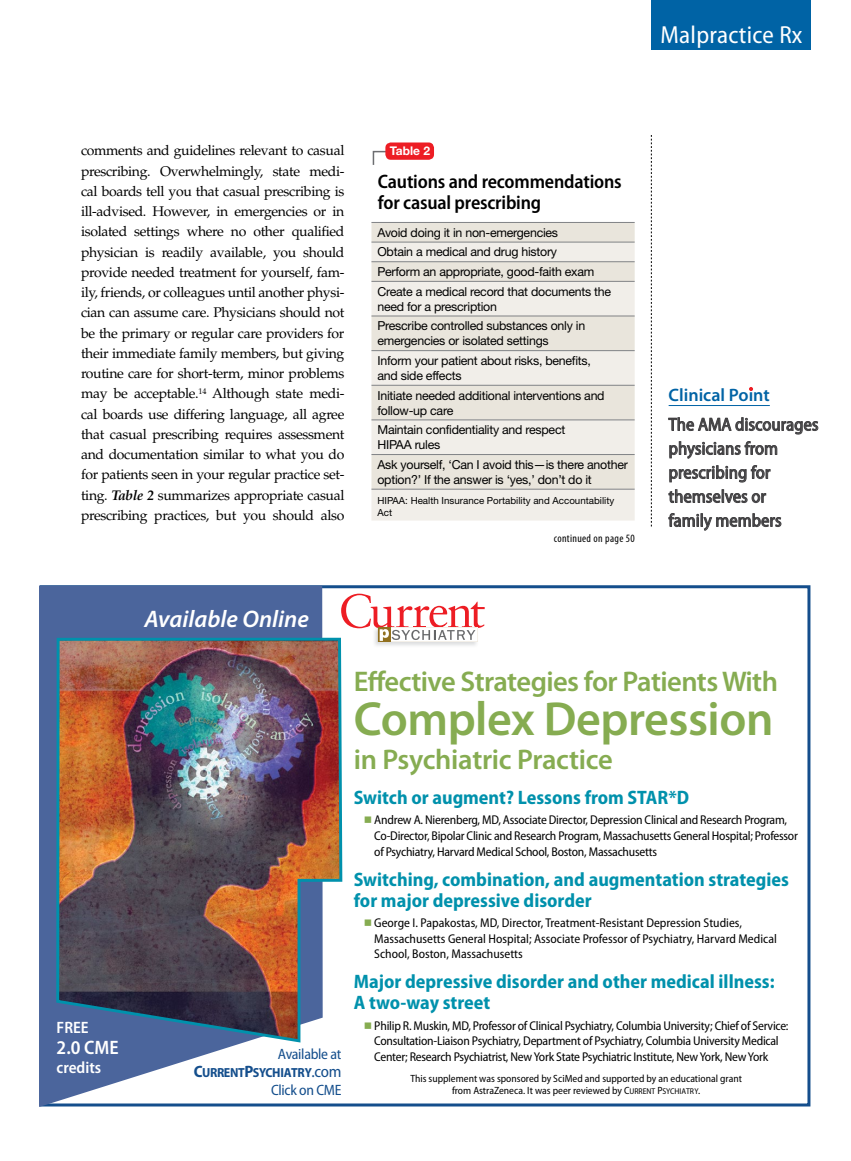
<style>
.page{position:relative;width:851px;height:1161px;background:#fff}
.page>*{position:absolute;margin:0;border:0;box-sizing:border-box;transform-origin:0 0}
.t1{font:600 48px "Myriad Pro";letter-spacing:-.01em;color:#86ac51}
.t2{font:600 28.5px "Myriad Pro";letter-spacing:-.02em;color:#86ac51}
.t3{font:semi-condensed 24.75px "Myriad Pro";letter-spacing:.01em;color:#fff}
.t4{font:italic 600 24px "Myriad Pro";color:#fff}
.t5{font:700 semi-condensed 19.5px/21px "Myriad Pro";color:#0091ac}
.Table_Title{font:600 semi-condensed 19.5px/21px "Myriad Pro";letter-spacing:-.01em;color:#000}
.t6{font:600 semi-condensed 19.5px "Myriad Pro";color:#fff}
.Clinical_Point{font:semi-condensed 18px/24px "Myriad Pro";letter-spacing:.005em;color:#414042}
.t7{font:600 18px "Myriad Pro";color:#0063a5}
.t8{font:600 semi-condensed 16.5px "Myriad Pro";color:#fff}
.t9{font:semi-condensed 15px "Myriad Pro";letter-spacing:-.02em;color:#144e8c}
.Body_1{font:14.1px/20.2px "Palatino LT Std";letter-spacing:-.025em;color:#000;text-align:justify}
.t10{font:13.2px "Myriad Pro Bold Semi Cn SC800";letter-spacing:-.025em;color:#144e8c}
.t11{font:semi-condensed 12.75px/15.8px "Myriad Pro";letter-spacing:-.02em;color:#000}
.t12{font:semi-condensed 12.75px/15.8px "Myriad Pro";color:#000}
.Table_Text{font:12.3px/15px "Helvetica Neue LT Std";letter-spacing:-.02em;color:#000}
.t13{font:700 12px "Helvetica Neue LT Std";color:#fff}
.t14{font:condensed 11.25px "Myriad Pro";letter-spacing:.03em;color:#000}
.t15{font:semi-condensed 10.5px/12px "Myriad Pro";color:#000;text-align:center}
.Source{font:9.75px/12px "Helvetica Neue LT Std";color:#000}
.s1{font-weight:700;font-style:italic}
.s2{font-size:16.5px}
.s3{font-family:"Myriad Pro";font-stretch:semi-condensed;font-size:16.5px}
.s4{font-family:"Universal Std Newswith Comm Pi";font-stretch:normal;color:#86ac51}
.s5{font-family:"Myriad Pro Semi Cn SC800";font-stretch:normal}
.s6{font-family:"Myriad Pro Semi Cn SC800";font-stretch:normal;font-size:8.4px}
</style>
<div class="page">
<svg style="left:651px;top:135px;width:1px;height:391px"></svg>
<hr style="left:668px;top:405px;width:101px;height:1px;background:#0063a5">
<svg style="left:668px;top:417px;width:150px;height:18px"></svg>
<svg style="left:669px;top:441px;width:108px;height:18px"></svg>
<svg style="left:669px;top:465px;width:101px;height:18px"></svg>
<svg style="left:668px;top:489px;width:98px;height:15px"></svg>
<svg style="left:668px;top:513px;width:113px;height:18px"></svg>
<svg style="left:749px;top:387px;width:4px;height:4px"></svg>
<div style="left:651px;top:0;width:159px;height:49px;background:#0063a5"></div>
<div style="left:371px;top:223px;width:263px;height:19px;background:#e9e5dc"></div>
<svg style="left:371px;top:243px;width:263px;height:278px;background:#ece9e2"></svg>
<hr style="left:371px;top:222px;width:263px;height:1px;background:#808285">
<hr style="left:371px;top:489px;width:263px;height:1px;background:#808285">
<hr style="left:371px;top:420px;width:263px;height:1px;background:#808285">
<hr style="left:371px;top:454px;width:263px;height:1px;background:#808285">
<hr style="left:371px;top:350px;width:263px;height:1px;background:#808285">
<hr style="left:371px;top:385px;width:263px;height:1px;background:#808285">
<hr style="left:371px;top:281px;width:263px;height:1px;background:#808285">
<hr style="left:371px;top:316px;width:263px;height:1px;background:#808285">
<hr style="left:371px;top:242px;width:263px;height:1px;background:#808285">
<hr style="left:371px;top:261px;width:263px;height:1px;background:#808285">
<svg style="left:372px;top:150px;width:15px;height:15px"></svg>
<div style="left:385px;top:142px;width:49px;height:18px;background:#ed1d24;border-radius:5px"></div>
<svg style="left:39px;top:586px;width:283px;height:521px;fill:#4b659c"></svg>
<svg style="left:341px;top:594px;width:143px;height:48px"></svg>
<img style="left:55px;top:636px;width:289px;height:408px">
<p class="t3" style="left:660px;top:19px;width:143px">Malpractice Rx</p>
<p class="Body_1" style="left:81px;top:141px;width:265px">comments and guidelines relevant to casual prescribing. Overwhelmingly, state medi&shy;cal boards tell you that casual prescribing is ill-advised. However, in emergencies or in isolated settings where no other qualified physician is readily available, you should provide needed treatment for yourself, fam&shy;ily, friends, or colleagues until another physi&shy;cian can assume care. Physicians should not be the primary or regular care providers for their immediate family members, but giving routine care for short-term, minor problems may be acceptable.<sup>14</sup> Although state medi&shy;cal boards use differing language, all agree that casual prescribing requires assessment and documentation similar to what you do for patients seen in your regular practice set&shy;ting. <span class="s1">Table 2</span> summarizes appropriate casual prescribing practices, but you should also</p>
<p class="t13" style="left:390px;top:144px;width:42px">Table 2</p>
<p class="Table_Title" style="left:378px;top:170px;width:245px">Cautions and recommendations for casual prescribing</p>
<p class="Table_Text" style="left:377px;top:225px;width:182px">Avoid doing it in non-emergencies</p>
<p class="Table_Text" style="left:377px;top:244px;width:181px">Obtain a medical and drug history</p>
<p class="Table_Text" style="left:377px;top:264px;width:218px">Perform an appropriate, good-faith exam</p>
<p class="Table_Text" style="left:377px;top:284px;width:235px">Create a medical record that documents the need for a prescription</p>
<p class="Table_Text" style="left:377px;top:318px;width:209px">Prescribe controlled substances only in emergencies or isolated settings</p>
<p class="Table_Text" style="left:377px;top:353px;width:215px">Inform your patient about risks, benefits, and side effects</p>
<p class="Table_Text" style="left:377px;top:387px;width:229px">Initiate needed additional interventions and follow-up care</p>
<p class="Table_Text" style="left:377px;top:422px;width:189px">Maintain confidentiality and respect<br>HIPAA rules</p>
<p class="Table_Text" style="left:377px;top:457px;width:252px">Ask yourself, ‘Can I avoid this—is there another option?’ If the answer is ‘yes,’ don’t do it</p>
<p class="Source" style="left:377px;top:494px;width:238px">HIPAA: Health Insurance Portability and Accountability<br>Act</p>
<p class="t14" style="left:553px;top:532px;width:83px">continued on page 50</p>
<p class="t7" style="left:668px;top:384px;width:103px">Clinical Point</p>
<p class="Clinical_Point" style="left:668px;top:412px;width:151px">The AMA discourages physicians from prescribing for themselves or<br>family members</p>
<p class="t8" style="left:57px;top:1017px;width:34px">FREE</p>
<p class="t6" style="left:57px;top:1035px;width:64px">2.0 CME</p>
<p class="t8" style="left:57px;top:1057px;width:46px">credits</p>
<p class="t4" style="left:144px;top:604px;width:166px">Available Online</p>
<p class="t9" style="left:278px;top:1045px;width:65px">Available at</p>
<p class="t10" style="left:194px;top:1064px;width:149px"><span class="s2">C</span>URRENT<span class="s2">P</span>SYCHIATRY<span class="s3">.com</span></p>
<p class="t9" style="left:271px;top:1081px;width:72px">Click on CME</p>
<p class="t2" style="left:354px;top:664px;width:425px">Effective Strategies for Patients With</p>
<p class="t1" style="left:354px;top:688px;width:421px">Complex Depression</p>
<p class="t2" style="left:354px;top:742px;width:260px">in Psychiatric Practice</p>
<p class="t5" style="left:354px;top:786px;width:337px">Switch or augment? Lessons from STAR*D</p>
<p class="t11" style="left:374px;top:812px;width:425px;text-indent:-10px"><span class="s4">◾</span> Andrew A. Nierenberg, MD, Associate Director, Depression Clinical and Research Program,<br>Co-Director, Bipolar Clinic and Research Program, Massachusetts General Hospital; Professor of Psychiatry, Harvard Medical School, Boston, Massachusetts</p>
<p class="t5" style="left:354px;top:868px;width:436px">Switching, combination, and augmentation strategies for major depressive disorder</p>
<p class="t12" style="left:374px;top:915px;width:404px;text-indent:-10px"><span class="s4">◾</span> George I. Papakostas, MD, Director, Treatment-Resistant Depression Studies,<br>Massachusetts General Hospital; Associate Professor of Psychiatry, Harvard Medical<br>School, Boston, Massachusetts</p>
<p class="t5" style="left:354px;top:971px;width:422px">Major depressive disorder and other medical illness:<br>A two-way street</p>
<p class="t11" style="left:374px;top:1017px;width:416px;text-indent:-10px"><span class="s4">◾</span> Philip R. Muskin, MD, Professor of Clinical Psychiatry, Columbia University; Chief of Service:<br>Consultation-Liaison Psychiatry, Department of Psychiatry, Columbia University Medical<br>Center; Research Psychiatrist, New York State Psychiatric Institute, New York, New York</p>
<p class="t15" style="left:410px;top:1073px;width:333px">This supplement was sponsored by SciMed and supported by an educational grant from AstraZeneca. It was peer reviewed by <span class="s5">C</span><span class="s6">URRENT</span> <span class="s5">P</span><span class="s6">SYCHIATRY</span><span class="s5">.</span></p>
</div>
